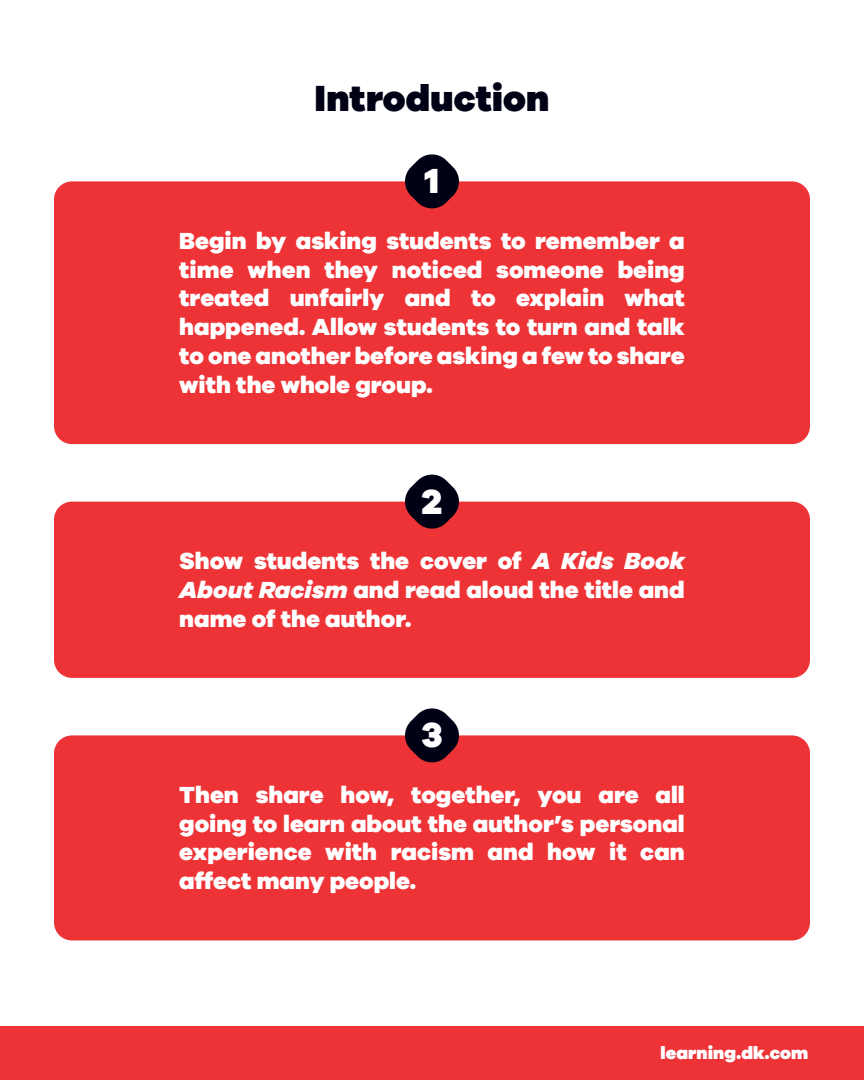
<style>
.page{position:relative;width:864px;height:1080px;background:#fff}
.page>*{position:absolute;margin:0;border:0;box-sizing:border-box;transform-origin:0 0}
.t1{font:900 37.5px "Galano Grotesque";color:#010116}
.t2{font:800 36px "Galano Grotesque";color:#fff}
.t3{font:800 24px/28.8px "Galano Grotesque";color:#fff;text-align:justify}
.t4{font:900 18px "Galano Grotesque";letter-spacing:.005em;color:#fff}
.s1{font-style:italic}
</style>
<div class="page">
<div style="left:0;top:1026px;width:864px;height:54px;background:#ee3337"></div>
<div style="left:54px;top:181px;width:756px;height:263px;background:#ee3337;border-radius:18px"></div>
<svg style="left:403px;top:154px;width:58px;height:55px"></svg>
<div style="left:54px;top:502px;width:756px;height:176px;background:#ee3337;border-radius:18px"></div>
<svg style="left:403px;top:474px;width:58px;height:55px"></svg>
<div style="left:54px;top:735px;width:756px;height:205px;background:#ee3337;border-radius:18px"></div>
<svg style="left:403px;top:708px;width:58px;height:55px"></svg>
<p class="t1" style="left:315px;top:74px;width:236px">Introduction</p>
<p class="t2" style="left:424px;top:158px;width:17px">1</p>
<p class="t3" style="left:179px;top:225px;width:507px">Begin by asking students to remember a time when they noticed someone being treated unfairly and to explain what happened. Allow students to turn and talk to one another before asking a few to share with the whole group.</p>
<p class="t2" style="left:421px;top:479px;width:23px">2</p>
<p class="t3" style="left:179px;top:546px;width:507px">Show students the cover of <span class="s1">A Kids Book About Racism</span> and read aloud the title and name of the author.</p>
<p class="t2" style="left:421px;top:712px;width:23px">3</p>
<p class="t3" style="left:179px;top:779px;width:507px">Then share how, together, you are all going to learn about the author’s personal experience with racism and how it can affect many people.</p>
<p class="t4" style="left:661px;top:1041px;width:149px">learning.dk.com</p>
</div>
